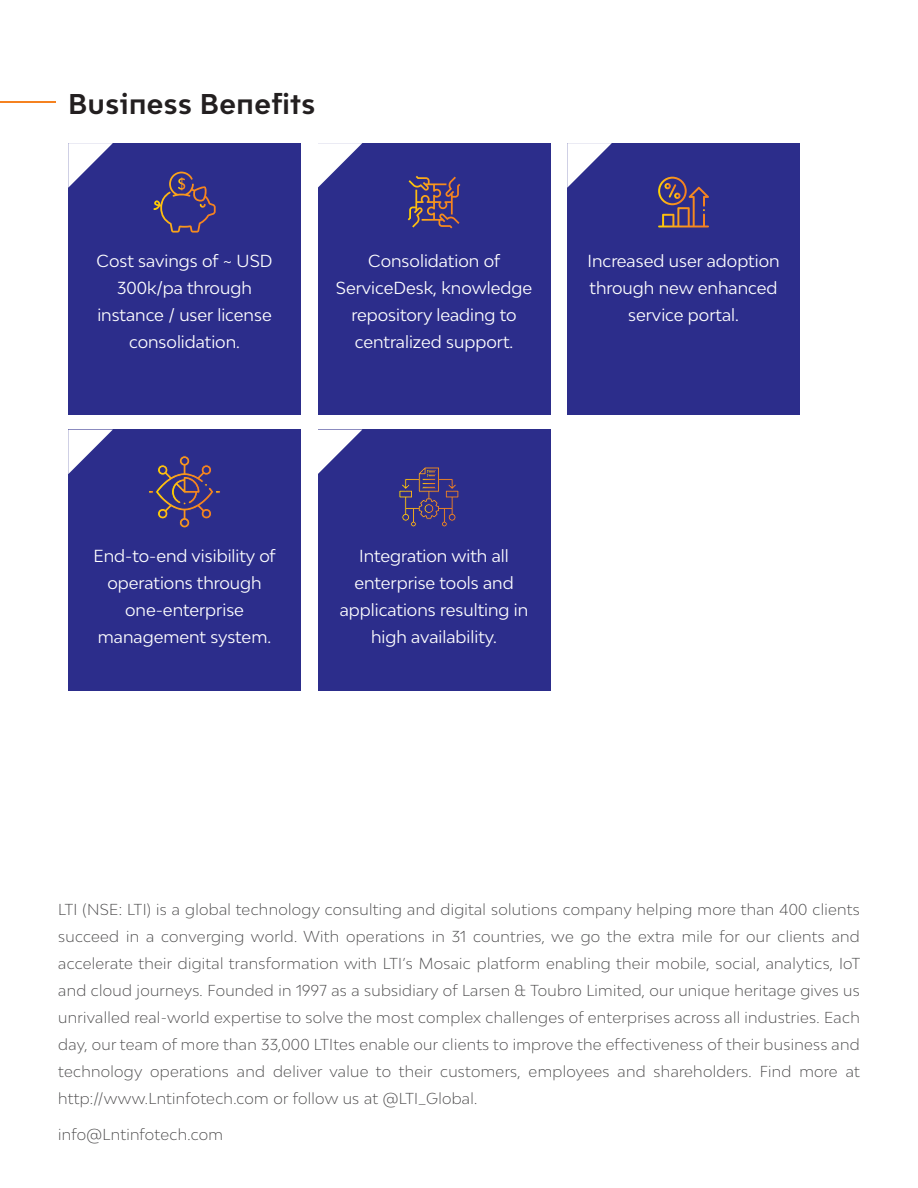
<style>
.page{position:relative;width:918px;height:1188px;background:#fff}
.page>*{position:absolute;margin:0;border:0;box-sizing:border-box;transform-origin:0 0}
.t1{font:700 27px "Bw Modelica LTIBETA03";letter-spacing:.02em;color:#231f20}
.t2{font:16.5px/27px "Bw Modelica";color:#fff;text-align:center}
.t3{font:300 15px/27px "Bw Modelica";letter-spacing:.02em;color:#4a494a;text-align:justify}
</style>
<div class="page">
<hr style="left:0;top:101px;width:55px;height:2px;background:#f58220">
<div style="left:68px;top:430px;width:233px;height:261px;background:#2c2d8b"></div>
<div style="left:318px;top:430px;width:232px;height:261px;background:#2c2d8b"></div>
<div style="left:68px;top:143px;width:233px;height:271px;background:#2c2d8b"></div>
<div style="left:318px;top:143px;width:232px;height:271px;background:#2c2d8b"></div>
<div style="left:567px;top:143px;width:233px;height:271px;background:#2c2d8b"></div>
<svg style="left:153px;top:173px;width:63px;height:60px"></svg>
<svg style="left:408px;top:177px;width:52px;height:51px"></svg>
<svg style="left:658px;top:177px;width:51px;height:50px"></svg>
<svg style="left:149px;top:455px;width:71px;height:73px"></svg>
<svg style="left:399px;top:467px;width:60px;height:60px"></svg>
<svg style="left:68px;top:430px;width:45px;height:44px"></svg>
<svg style="left:318px;top:430px;width:44px;height:44px"></svg>
<svg style="left:68px;top:143px;width:45px;height:45px"></svg>
<svg style="left:318px;top:143px;width:44px;height:45px"></svg>
<svg style="left:567px;top:143px;width:45px;height:45px"></svg>
<h1 class="t1" style="left:68px;top:87px;width:249px">Business Benefits</h1>
<p class="t2" style="left:97px;top:247px;width:177px">Cost savings of ~ USD<br>300k/pa through instance / user license consolidation.</p>
<p class="t2" style="left:336px;top:247px;width:198px">Consolidation of<br>ServiceDesk, knowledge repository leading to centralized support.</p>
<p class="t2" style="left:587px;top:247px;width:194px">Increased user adoption through new enhanced service portal.</p>
<p class="t2" style="left:94px;top:542px;width:184px">End-to-end visibility of operations through one-enterprise management system.</p>
<p class="t2" style="left:340px;top:542px;width:190px">Integration with all enterprise tools and applications resulting in high availability.</p>
<p class="t3" style="left:58px;top:896px;width:803px">LTI (NSE: LTI) is a global technology consulting and digital solutions company helping more than 400 clients succeed in a converging world. With operations in 31 countries, we go the extra mile for our clients and accelerate their digital transformation with LTI’s Mosaic platform enabling their mobile, social, analytics, IoT and cloud journeys. Founded in 1997 as a subsidiary of Larsen &amp; Toubro Limited, our unique heritage gives us unrivalled real-world expertise to solve the most complex challenges of enterprises across all industries. Each day, our team of more than 33,000 LTItes enable our clients to improve the effectiveness of their business and technology operations and deliver value to their customers, employees and shareholders. Find more at http://www.Lntinfotech.com or follow us at @LTI_Global.</p>
<p class="t3" style="left:58px;top:1121px;width:166px">info@Lntinfotech.com</p>
</div>
